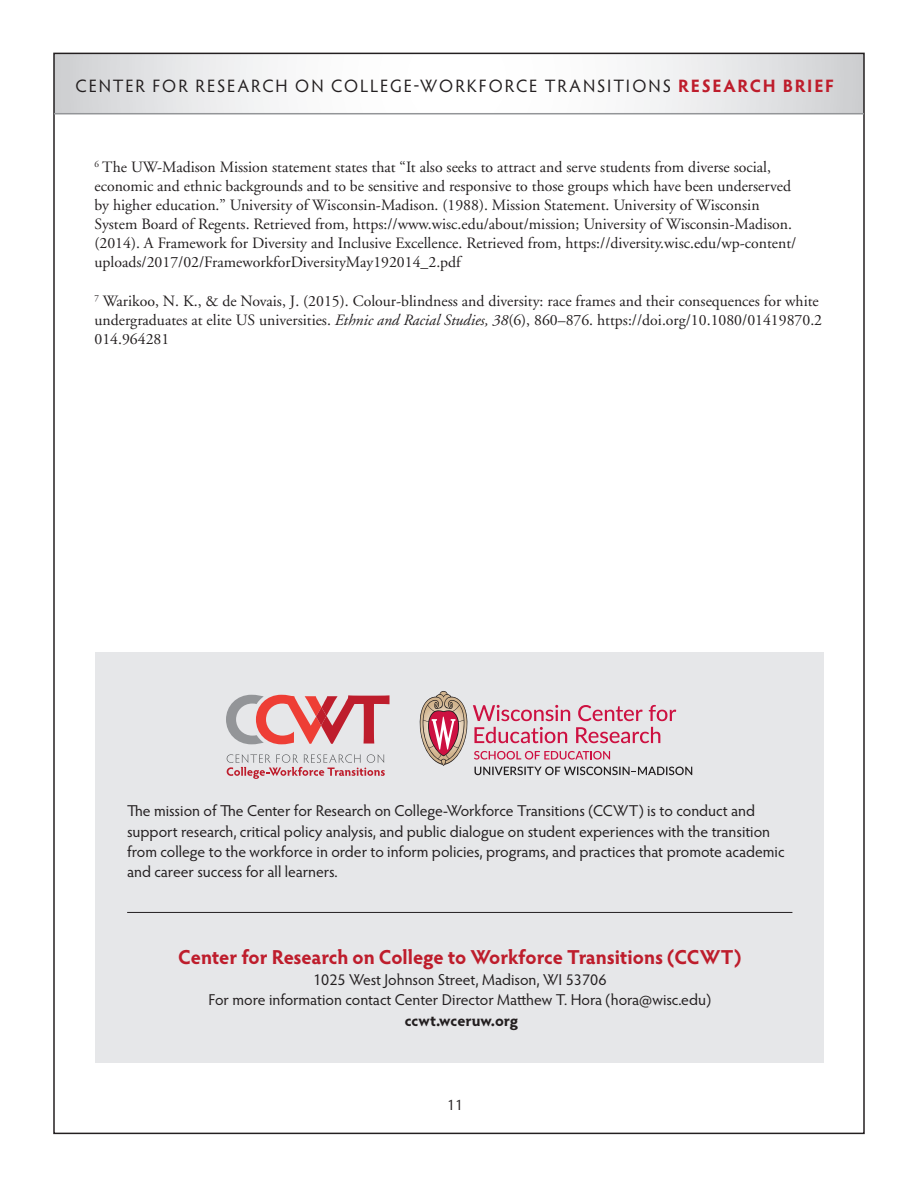
<style>
.page{position:relative;width:918px;height:1188px;background:#fff}
.page>*{position:absolute;margin:0;border:0;box-sizing:border-box;transform-origin:0 0}
.t1{font:700 20.25px "Hypatia Sans Pro";letter-spacing:-.005em;color:#be1d2c}
.t2{font:18px "Hypatia Sans Pro";letter-spacing:.105em;color:#231f20}
.body{font:15.75px/18.9px "Adobe Garamond";color:#231f20}
.t3{font:15.75px/20.4px "Hypatia Sans Pro";letter-spacing:-.005em;color:#231f20}
.t4{font:700 15.75px "Hypatia Sans Pro";letter-spacing:-.005em;color:#231f20}
.t5{font:15px "Hypatia Sans Pro";color:#231f20}
.s1{font-weight:700;color:#be1d2c}
.s2{font-style:italic}
</style>
<div class="page">
<svg style="left:56px;top:56px;width:806px;height:57px"></svg>
<hr style="left:54px;top:113px;width:810px;height:1px;background:#939598">
<div style="left:95px;top:652px;width:729px;height:411px;background:#e6e7e9"></div>
<svg style="left:226px;top:695px;width:164px;height:49px"></svg>
<svg style="left:227px;top:754px;width:158px;height:25px"></svg>
<svg style="left:419px;top:691px;width:273px;height:84px"></svg>
<hr style="left:127px;top:912px;width:665px;height:1px;background:#231f20">
<p class="t2" style="left:76px;top:74px;width:760px">CENTER FOR RESEARCH ON COLLEGE-WORKFORCE TRANSITIONS <span class="s1">RESEARCH BRIEF</span></p>
<p class="body" style="left:94px;top:158px;width:703px"><sup>6</sup> The UW-Madison Mission statement states that “It also seeks to attract and serve students from diverse social, economic and ethnic backgrounds and to be sensitive and responsive to those groups which have been underserved by higher education.” University of Wisconsin-Madison. (1988). Mission Statement. University of Wisconsin System Board of Regents. Retrieved from, https://www.wisc.edu/about/mission; University of Wisconsin-Madison. (2014). A Framework for Diversity and Inclusive Excellence. Retrieved from, https://diversity.wisc.edu/wp-content/ uploads/2017/02/FrameworkforDiversityMay192014_2.pdf</p>
<p class="body" style="left:94px;top:292px;width:729px"><sup>7</sup> Warikoo, N. K., &amp; de Novais, J. (2015). Colour-blindness and diversity: race frames and their consequences for white undergraduates at elite US universities. <span class="s2">Ethnic and Racial Studies, 38</span>(6), 860–876. https://doi.org/10.1080/01419870.2<br>014.964281</p>
<p class="t3" style="left:127px;top:800px;width:659px">The mission of The Center for Research on College-Workforce Transitions (CCWT) is to conduct and support research, critical policy analysis, and public dialogue on student experiences with the transition from college to the workforce in order to inform policies, programs, and practices that promote academic and career success for all learners.</p>
<p class="t1" style="left:178px;top:943px;width:565px">Center for Research on College to Workforce Transitions (CCWT)</p>
<p class="t3" style="left:313px;top:969px;width:295px">1025 West Johnson Street, Madison, WI 53706</p>
<p class="t3" style="left:209px;top:989px;width:504px">For more information contact Center Director Matthew T. Hora (hora@wisc.edu)</p>
<p class="t4" style="left:405px;top:1009px;width:115px">ccwt.wceruw.org</p>
<p class="t5" style="left:447px;top:1095px;width:17px">11</p>
</div>
